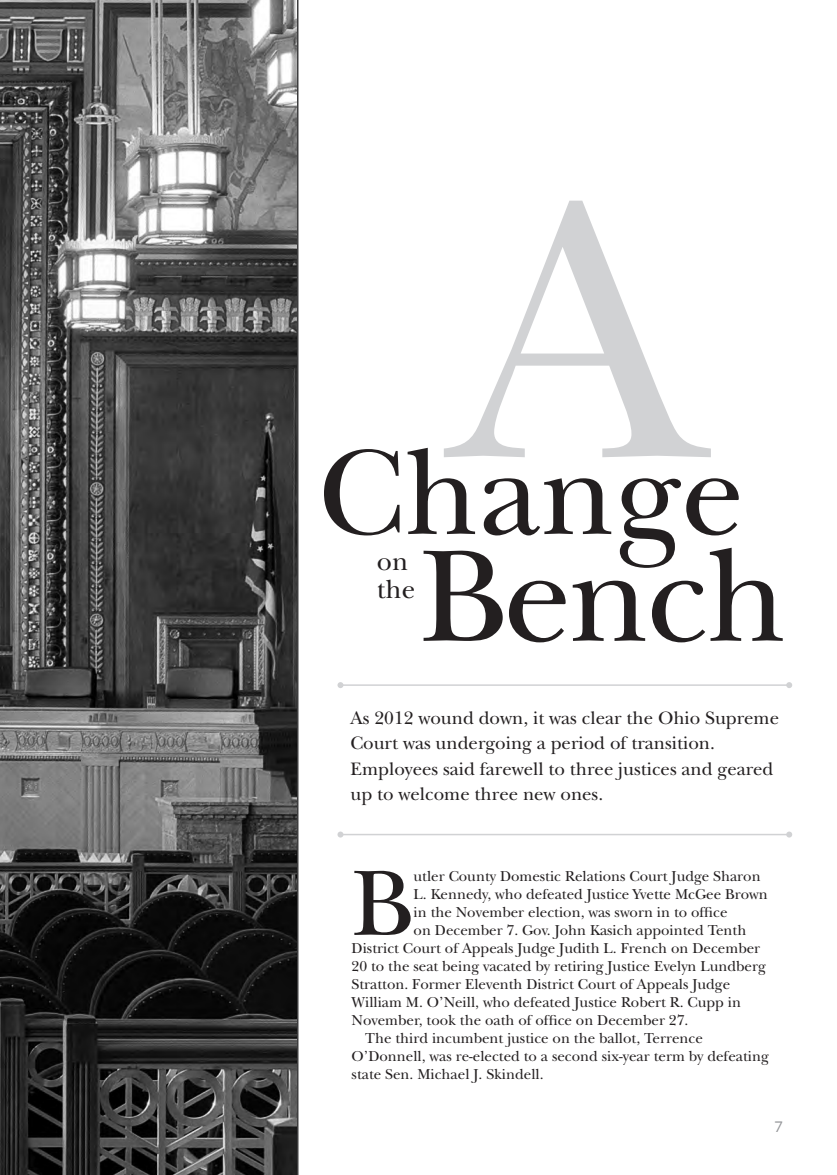
<style>
.page{position:relative;width:837px;height:1175px;background:#fff}
.page>*{position:absolute;margin:0;border:0;box-sizing:border-box;transform-origin:0 0}
.Body_Copy{font:96.75px "New Baskerville Std";color:#231f20}
.Body_Copy-2{font:27px "New Baskerville Std";color:#231f20}
.Body_Copy-3{font:18.75px/25.5px "New Baskerville Std";color:#231f20}
.Body_Copy-4{font:15px/18px "New Baskerville Std";color:#231f20}
.t1{font:15px "Gotham";color:#939598}
</style>
<div class="page">
<hr style="left:340px;top:833px;width:449px;height:2px;background:#d1d2d4">
<svg style="left:338px;top:831px;width:6px;height:6px"></svg>
<svg style="left:786px;top:831px;width:6px;height:6px"></svg>
<hr style="left:340px;top:684px;width:449px;height:2px;background:#d1d2d4">
<svg style="left:338px;top:682px;width:5px;height:6px"></svg>
<svg style="left:786px;top:682px;width:6px;height:6px"></svg>
<svg style="left:449px;top:201px;width:256px;height:247px"></svg>
<svg style="left:424px;top:568px;width:359px;height:74px"></svg>
<svg style="left:324px;top:448px;width:415px;height:120px"></svg>
<svg style="left:0;top:0;width:298px;height:1174px;background:#505050"></svg>
<p class="Body_Copy-2" style="left:377px;top:545px;width:33px">on</p>
<p class="Body_Copy-2" style="left:377px;top:573px;width:40px">the</p>
<p class="Body_Copy-3" style="left:351px;top:705px;width:430px">As 2012 wound down, it was clear the Ohio Supreme Court was undergoing a period of transition.<br>Employees said farewell to three justices and geared up to welcome three new ones.</p>
<p class="Body_Copy" style="left:352px;top:847px;width:63px">B</p>
<p class="Body_Copy-4" style="left:414px;top:867px;width:349px">utler County Domestic Relations Court Judge Sharon</p>
<p class="Body_Copy-4" style="left:414px;top:885px;width:356px">L. Kennedy, who defeated Justice Yvette McGee Brown</p>
<p class="Body_Copy-4" style="left:414px;top:903px;width:316px">in the November election, was sworn in to office</p>
<p class="Body_Copy-4" style="left:414px;top:921px;width:334px">on December 7. Gov. John Kasich appointed Tenth</p>
<p class="Body_Copy-4" style="left:352px;top:939px;width:410px">District Court of Appeals Judge Judith L. French on December</p>
<p class="Body_Copy-4" style="left:352px;top:957px;width:416px">20 to the seat being vacated by retiring Justice Evelyn Lundberg</p>
<p class="Body_Copy-4" style="left:352px;top:975px;width:380px">Stratton. Former Eleventh District Court of Appeals Judge</p>
<p class="Body_Copy-4" style="left:352px;top:993px;width:391px">William M. O’Neill, who defeated Justice Robert R. Cupp in</p>
<p class="Body_Copy-4" style="left:352px;top:1011px;width:338px">November, took the oath of office on December 27.</p>
<p class="Body_Copy-4" style="left:352px;top:1029px;width:419px;text-indent:14px">The third incumbent justice on the ballot, Terrence<br>O’Donnell, was re-elected to a second six-year term by defeating state Sen. Michael J. Skindell.</p>
<p class="t1" style="left:774px;top:1118px;width:10px">7</p>
</div>
